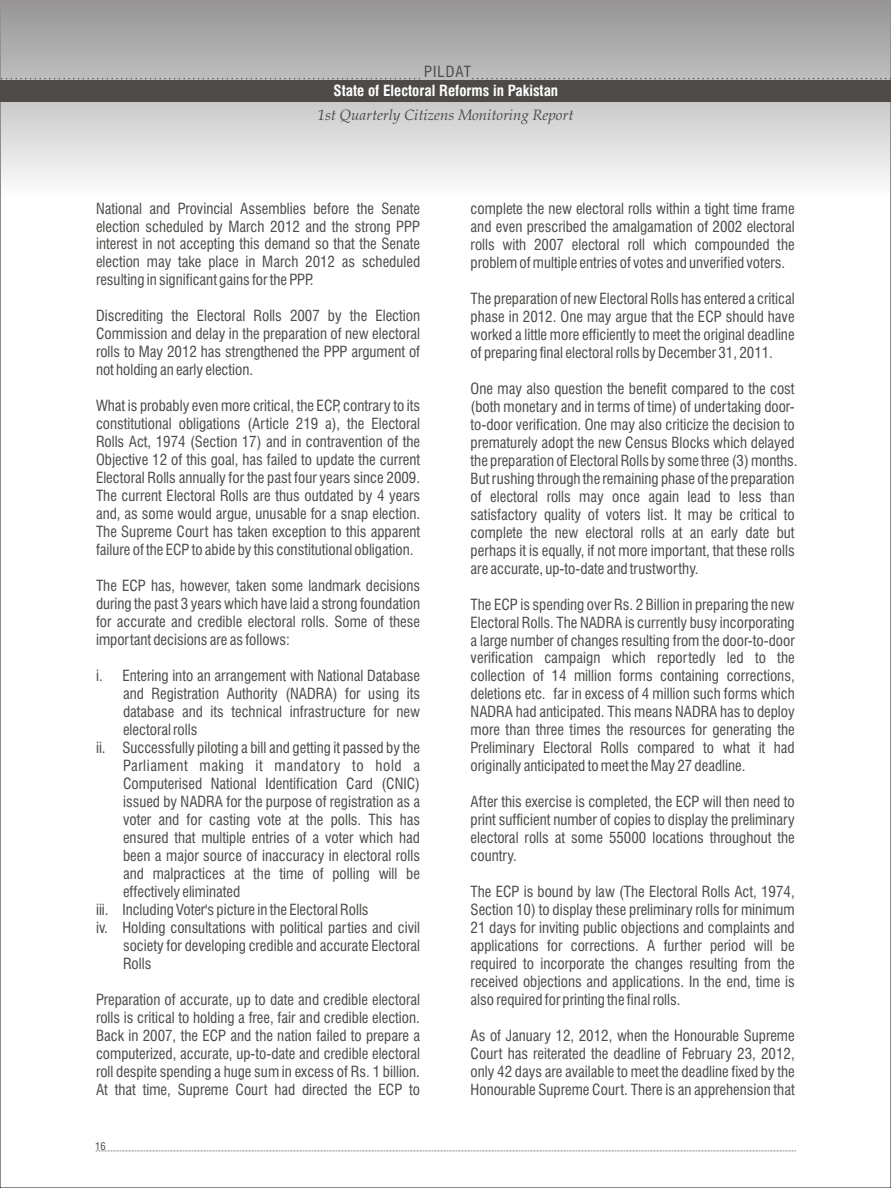
<style>
.page{position:relative;width:891px;height:1188px;background:#fff}
.page>*{position:absolute;margin:0;border:0;box-sizing:border-box;transform-origin:0 0}
.t1{font:15px/18px "Swis 721 Cn BT";color:#4d4a47;text-align:justify}
.t2{font:italic 15px "Book Antiqua";color:#4d4a47}
.t3{font:15px "Swis 721 Cn BT";letter-spacing:.04em;color:#4d4a47}
.t4{font:700 15px "Swis 721 Cn BT";color:#fff}
.t5{font:10.5px "Swis 721 Cn BT";color:#4d4a47}
</style>
<div class="page">
<svg style="left:95px;top:1151px;width:701px;height:1px"></svg>
<svg style="left:0;top:0;width:891px;height:197px"></svg>
<div style="left:0;top:80px;width:891px;height:22px;background:#4d4a47"></div>
<svg style="left:469px;top:78px;width:422px;height:1px"></svg>
<svg style="left:0;top:78px;width:420px;height:1px"></svg>
<p class="t1" style="left:424px;top:64px;width:48px">PILDAT</p>
<p class="t4" style="left:334px;top:85px;width:226px">State of Electoral Reforms in Pakistan</p>
<p class="t2" style="left:318px;top:110px;width:257px">1st Quarterly Citizens Monitoring Report</p>
<p class="t1" style="left:96px;top:201px;width:326px">National and Provincial Assemblies before the Senate election scheduled by March 2012 and the strong PPP interest in not accepting this demand so that the Senate election may take place in March 2012 as scheduled resulting in significant gains for the PPP.</p>
<p class="t1" style="left:96px;top:309px;width:326px">Discrediting the Electoral Rolls 2007 by the Election Commission and delay in the preparation of new electoral rolls to May 2012 has strengthened the PPP argument of not holding an early election.</p>
<p class="t1" style="left:96px;top:398px;width:326px">What is probably even more critical, the ECP, contrary to its constitutional obligations (Article 219 a), the Electoral Rolls Act, 1974 (Section 17) and in contravention of the Objective 12 of this goal, has failed to update the current Electoral Rolls annually for the past four years since 2009.<br>The current Electoral Rolls are thus outdated by 4 years and, as some would argue, unusable for a snap election.<br>The Supreme Court has taken exception to this apparent failure of the ECP to abide by this constitutional obligation.</p>
<p class="t1" style="left:96px;top:578px;width:326px">The ECP has, however, taken some landmark decisions during the past 3 years which have laid a strong foundation for accurate and credible electoral rolls. Some of these important decisions are as follows:</p>
<p class="t1" style="left:96px;top:668px;width:326px">i. Entering into an arrangement with National Database</p>
<p class="t1" style="left:123px;top:686px;width:299px">and Registration Authority (NADRA) for using its</p>
<p class="t1" style="left:123px;top:704px;width:299px">database and its technical infrastructure for new</p>
<p class="t1" style="left:123px;top:722px;width:76px">electoral rolls</p>
<p class="t1" style="left:96px;top:740px;width:326px">ii. Successfully piloting a bill and getting it passed by the</p>
<p class="t3" style="left:123px;top:760px;width:299px">Parliament making it mandatory to hold a</p>
<p class="t1" style="left:123px;top:776px;width:299px">Computerised National Identification Card (CNIC)</p>
<p class="t1" style="left:123px;top:794px;width:299px">issued by NADRA for the purpose of registration as a</p>
<p class="t1" style="left:123px;top:812px;width:299px">voter and for casting vote at the polls. This has</p>
<p class="t1" style="left:123px;top:830px;width:298px">ensured that multiple entries of a voter which had</p>
<p class="t1" style="left:123px;top:848px;width:299px">been a major source of inaccuracy in electoral rolls</p>
<p class="t1" style="left:123px;top:866px;width:299px">and malpractices at the time of polling will be</p>
<p class="t1" style="left:123px;top:884px;width:119px">effectively eliminated</p>
<p class="t1" style="left:96px;top:902px;width:274px">iii. Including Voter's picture in the Electoral Rolls</p>
<p class="t1" style="left:96px;top:920px;width:326px">iv. Holding consultations with political parties and civil</p>
<p class="t1" style="left:123px;top:938px;width:299px">society for developing credible and accurate Electoral</p>
<p class="t1" style="left:123px;top:956px;width:30px">Rolls</p>
<p class="t1" style="left:96px;top:992px;width:326px">Preparation of accurate, up to date and credible electoral rolls is critical to holding a free, fair and credible election.<br>Back in 2007, the ECP and the nation failed to prepare a computerized, accurate, up-to-date and credible electoral roll despite spending a huge sum in excess of Rs. 1 billion.<br>At that time, Supreme Court had directed the ECP to</p>
<p class="t5" style="left:95px;top:1142px;width:12px">16</p>
<p class="t1" style="left:471px;top:201px;width:326px">complete the new electoral rolls within a tight time frame and even prescribed the amalgamation of 2002 electoral rolls with 2007 electoral roll which compounded the problem of multiple entries of votes and unverified voters.</p>
<p class="t1" style="left:471px;top:291px;width:326px">The preparation of new Electoral Rolls has entered a critical phase in 2012. One may argue that the ECP should have worked a little more efficiently to meet the original deadline of preparing final electoral rolls by December 31, 2011.</p>
<p class="t1" style="left:471px;top:381px;width:329px;text-align:left">One may also question the benefit compared to the cost (both monetary and in terms of time) of undertaking door&shy;to-door verification. One may also criticize the decision to prematurely adopt the new Census Blocks which delayed the preparation of Electoral Rolls by some three (3) months.<br>But rushing through the remaining phase of the preparation of electoral rolls may once again lead to less than satisfactory quality of voters list. It may be critical to complete the new electoral rolls at an early date but perhaps it is equally, if not more important, that these rolls are accurate, up-to-date and trustworthy.</p>
<p class="t1" style="left:471px;top:597px;width:326px">The ECP is spending over Rs. 2 Billion in preparing the new Electoral Rolls. The NADRA is currently busy incorporating a large number of changes resulting from the door-to-door verification campaign which reportedly led to the collection of 14 million forms containing corrections, deletions etc. far in excess of 4 million such forms which NADRA had anticipated. This means NADRA has to deploy more than three times the resources for generating the Preliminary Electoral Rolls compared to what it had originally anticipated to meet the May 27 deadline.</p>
<p class="t1" style="left:471px;top:794px;width:326px">After this exercise is completed, the ECP will then need to print sufficient number of copies to display the preliminary electoral rolls at some 55000 locations throughout the country.</p>
<p class="t1" style="left:471px;top:884px;width:326px">The ECP is bound by law (The Electoral Rolls Act, 1974, Section 10) to display these preliminary rolls for minimum 21 days for inviting public objections and complaints and applications for corrections. A further period will be required to incorporate the changes resulting from the received objections and applications. In the end, time is also required for printing the final rolls.</p>
<p class="t1" style="left:471px;top:1028px;width:326px">As of January 12, 2012, when the Honourable Supreme Court has reiterated the deadline of February 23, 2012, only 42 days are available to meet the deadline fixed by the Honourable Supreme Court. There is an apprehension that</p>
</div>
